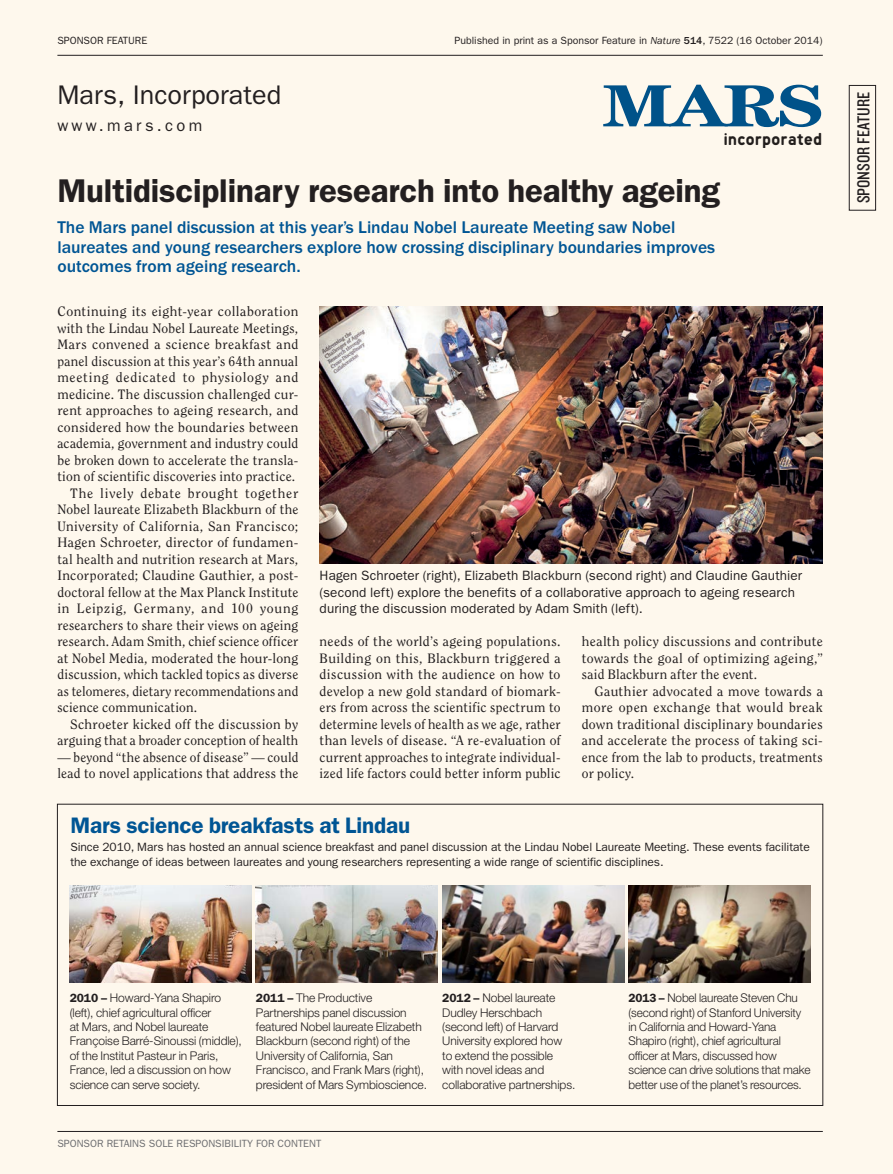
<style>
.page{position:relative;width:893px;height:1174px;background:#fef8ed}
.page>*{position:absolute;margin:0;border:0;box-sizing:border-box;transform-origin:0 0}
.Lindau_Main_Heading{font:600 33px "ITC Franklin Gothic Std";letter-spacing:-.005em;color:#231f20}
.Lindau_Company_Name{font:27px "ITC Franklin Gothic Std";color:#231f20}
.Lindau_Main_Heading-2{font:600 22.5px "ITC Franklin Gothic Std";letter-spacing:-.005em;color:#005594}
.t1{font:18px "Knockout 29 Junior Ltweight";color:#231f20}
.Lindau_SubHead{font:500 17.55px/19.5px "ITC Franklin Gothic Std";color:#005594}
.Lindau_URL{font:16.5px "ITC Franklin Gothic Std";letter-spacing:.2em;color:#231f20}
.t2{font:700 15.9px "Marsfont";letter-spacing:.025em;color:#231f20}
.Body_Indent{font:13.5px/16.5px "Clearface Std";letter-spacing:.015em;color:#231f20;text-align:justify}
.Body_First{font:13.5px/16.5px "Clearface Std";letter-spacing:.015em;color:#231f20;text-align:justify}
.Lindau_Image_Caption{font:13.5px/16.5px "ITC Franklin Gothic Std";letter-spacing:.01em;color:#231f20}
.Box_Column_Head_alt{font:300 12px/14.4px "Helvetica Neue LT Std";letter-spacing:-.005em;color:#231f20}
.Body_First-2{font:12px/14.4px "ITC Franklin Gothic Std";letter-spacing:-.005em;color:#231f20}
.t3{font:10.5px "ITC Franklin Gothic Std";color:#231f20}
.t4{font:10.5px "ITC Franklin Gothic Std";color:#6c6d70}
.s1{font-style:italic}
.s2{font-weight:500}
.s3{font-family:"ITC Franklin Gothic Std";font-weight:600}
</style>
<div class="page">
<svg style="left:603px;top:85px;width:218px;height:42px"></svg>
<img style="left:320px;top:306px;width:503px;height:258px">
<img style="left:70px;top:885px;width:182px;height:97px">
<img style="left:442px;top:885px;width:182px;height:97px">
<img style="left:256px;top:885px;width:182px;height:97px">
<img style="left:628px;top:885px;width:182px;height:97px">
<div style="left:849px;top:85px;width:27px;height:126px;border:1px solid #231f20"></div>
<hr style="left:57px;top:55px;width:766px;height:1px;background:#231f20">
<hr style="left:57px;top:1131px;width:766px;height:1px;background:#231f20">
<p class="t3" style="left:57px;top:34px;width:91px">SPONSOR FEATURE</p>
<p class="t3" style="left:454px;top:34px;width:370px">Published in print as a Sponsor Feature in <span class="s1">Nature</span> <span class="s2">514</span>, 7522 (16 October 2014)</p>
<p class="Lindau_Company_Name" style="left:57px;top:80px;width:225px">Mars, Incorporated</p>
<p class="Lindau_URL" style="left:57px;top:116px;width:146px">www.mars.com</p>
<p class="t2" style="left:724px;top:129px;width:100px">incorporated</p>
<p class="Lindau_Main_Heading" style="left:57px;top:171px;width:664px">Multidisciplinary research into healthy ageing</p>
<p class="Lindau_SubHead" style="left:57px;top:218px;width:659px">The Mars panel discussion at this year’s Lindau Nobel Laureate Meeting saw Nobel laureates and young researchers explore how crossing disciplinary boundaries improves outcomes from ageing research.</p>
<p class="Body_First" style="left:57px;top:303px;width:242px">Continuing its eight-year collaboration with the Lindau Nobel Laureate Meetings, Mars convened a science breakfast and panel discussion at this year’s 64th annual meeting dedicated to physiology and medicine. The discussion challenged cur&shy;rent approaches to ageing research, and considered how the boundaries between academia, government and industry could be broken down to accelerate the transla&shy;tion of scientific discoveries into practice.</p>
<p class="Body_Indent" style="left:57px;top:485px;width:242px;text-indent:13px">The lively debate brought together Nobel laureate Elizabeth Blackburn of the University of California, San Francisco; Hagen Schroeter, director of fundamen&shy;tal health and nutrition research at Mars, Incorporated; Claudine Gauthier, a post&shy;doctoral fellow at the Max Planck Institute in Leipzig, Germany, and 100 young researchers to share their views on ageing research. Adam Smith, chief science officer at Nobel Media, moderated the hour-long discussion, which tackled topics as diverse as telomeres, dietary recommendations and science communication.</p>
<p class="Body_Indent" style="left:57px;top:716px;width:242px;text-align:right">Schroeter kicked off the discussion by arguing that a broader conception of health</p>
<p class="Body_Indent" style="left:57px;top:749px;width:242px">— beyond “the absence of disease” — could lead to novel applications that address the</p>
<p class="Lindau_Image_Caption" style="left:320px;top:567px;width:484px">Hagen Schroeter (right), Elizabeth Blackburn (second right) and Claudine Gauthier (second left) explore the benefits of a collaborative approach to ageing research during the discussion moderated by Adam Smith (left).</p>
<p class="Body_Indent" style="left:320px;top:633px;width:242px">needs of the world’s ageing populations.<br>Building on this, Blackburn triggered a discussion with the audience on how to develop a new gold standard of biomark&shy;ers from across the scientific spectrum to determine levels of health as we age, rather than levels of disease. “A re-evaluation of current approaches to integrate individual&shy;ized life factors could better inform public</p>
<p class="Body_Indent" style="left:582px;top:633px;width:242px">health policy discussions and contribute towards the goal of optimizing ageing,” said Blackburn after the event.</p>
<p class="Body_Indent" style="left:582px;top:683px;width:242px;text-indent:13px">Gauthier advocated a move towards a more open exchange that would break down traditional disciplinary boundaries and accelerate the process of taking sci&shy;ence from the lab to products, treatments or policy.</p>
<p class="Lindau_Main_Heading-2" style="left:70px;top:811px;width:342px">Mars science breakfasts at Lindau</p>
<p class="Body_First-2" style="left:70px;top:840px;width:741px">Since 2010, Mars has hosted an annual science breakfast and panel discussion at the Lindau Nobel Laureate Meeting. These events facilitate the exchange of ideas between laureates and young researchers representing a wide range of scientific disciplines.</p>
<h3 class="t1" style="left:852px;top:203px;width:113px;rotate:-90deg">SPONSOR FEATURE</h3>
<p class="Box_Column_Head_alt" style="left:70px;top:990px;width:174px"><span class="s3">2010 –</span> Howard-Yana Shapiro (left), chief agricultural officer<br>at Mars, and Nobel laureate<br>Françoise Barré-Sinoussi (middle), of the Institut Pasteur in Paris,<br>France, led a discussion on how science can serve society.</p>
<p class="Box_Column_Head_alt" style="left:256px;top:990px;width:173px"><span class="s3">2011 –</span> The Productive<br>Partnerships panel discussion featured Nobel laureate Elizabeth<br>Blackburn (second right) of the<br>University of California, San<br>Francisco, and Frank Mars (right), president of Mars Symbioscience.</p>
<p class="Box_Column_Head_alt" style="left:442px;top:990px;width:135px"><span class="s3">2012 –</span> Nobel laureate<br>Dudley Herschbach (second left) of Harvard<br>University explored how to extend the possible with novel ideas and collaborative partnerships.</p>
<p class="Box_Column_Head_alt" style="left:628px;top:990px;width:184px"><span class="s3">2013 –</span> Nobel laureate Steven Chu (second right) of Stanford University in California and Howard-Yana Shapiro (right), chief agricultural officer at Mars, discussed how science can drive solutions that make better use of the planet’s resources.</p>
<p class="t4" style="left:57px;top:1137px;width:265px">SPONSOR RETAINS SOLE RESPONSIBILITY FOR CONTENT</p>
</div>
